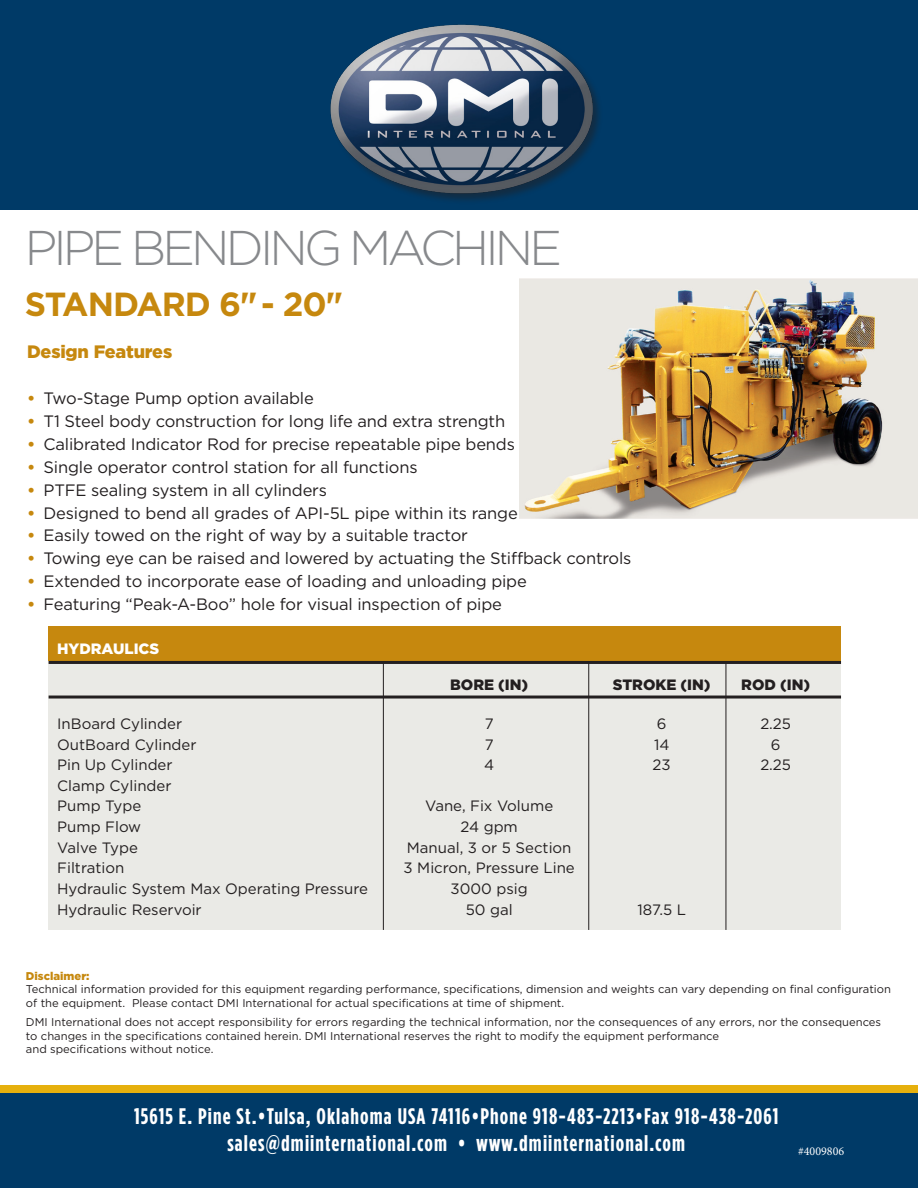
<style>
.page{position:relative;width:918px;height:1188px;background:#fff}
.page>*{position:absolute;margin:0;border:0;box-sizing:border-box;transform-origin:0 0}
.t1{font:300 48.75px "Gotham";letter-spacing:-.08em;color:#87898c}
.t2{font:700 33.3px "Gotham";letter-spacing:-.03em;color:#c6880e}
.t3{font:700 22.5px "Gotham Condensed";letter-spacing:.05em;color:#fff}
.t4{font:900 18px "Gotham";letter-spacing:-.01em;color:#c6880e}
.t5{font:16.5px "Gotham";letter-spacing:-.01em;color:#231f20}
.t6{font:15px "Gotham";color:#231f20}
.t7{font:900 15px "Gotham";color:#231f20}
.t8{font:900 15px "Gotham";color:#fff}
.t9{font:12px "Minion Pro";color:#fff}
.t10{font:11.25px/13.5px "Gotham";color:#231f20}
.t11{font:900 11.25px "Gotham";color:#c6880e}
.s1{font-weight:700;color:#c6880e}
</style>
<div class="page">
<div style="left:0;top:0;width:918px;height:210px;background:#003a67"></div>
<img style="left:330px;top:24px;width:269px;height:177px">
<div style="left:49px;top:626px;width:792px;height:35px;background:#c6880e"></div>
<div style="left:49px;top:662px;width:792px;height:268px;background:#eaeae6"></div>
<hr style="left:49px;top:661px;width:792px;height:3px;background:#231f20">
<hr style="left:383px;top:662px;width:1px;height:268px;background:#231f20">
<hr style="left:588px;top:662px;width:1px;height:268px;background:#231f20">
<hr style="left:726px;top:662px;width:1px;height:268px;background:#231f20">
<hr style="left:49px;top:696px;width:792px;height:3px;background:#231f20">
<div style="left:0;top:1086px;width:918px;height:102px;background:#e6b00d"></div>
<div style="left:0;top:1094px;width:918px;height:94px;background:#003a67"></div>
<img style="left:519px;top:279px;width:399px;height:240px">
<p class="t1" style="left:25px;top:217px;width:539px">PIPE BENDING MACHINE</p>
<p class="t2" style="left:25px;top:282px;width:320px">STANDARD 6" - 20"</p>
<p class="t4" style="left:27px;top:340px;width:147px">Design Features</p>
<p class="t5" style="left:27px;top:388px;width:288px"><span class="s1">•</span> Two-Stage Pump option available</p>
<p class="t5" style="left:27px;top:411px;width:480px"><span class="s1">•</span> T1 Steel body construction for long life and extra strength</p>
<p class="t5" style="left:27px;top:433px;width:489px"><span class="s1">•</span> Calibrated Indicator Rod for precise repeatable pipe bends</p>
<p class="t5" style="left:27px;top:456px;width:392px"><span class="s1">•</span> Single operator control station for all functions</p>
<p class="t5" style="left:27px;top:479px;width:302px"><span class="s1">•</span> PTFE sealing system in all cylinders</p>
<p class="t5" style="left:27px;top:502px;width:492px"><span class="s1">•</span> Designed to bend all grades of API-5L pipe within its range</p>
<p class="t5" style="left:27px;top:525px;width:443px"><span class="s1">•</span> Easily towed on the right of way by a suitable tractor</p>
<p class="t5" style="left:27px;top:548px;width:606px"><span class="s1">•</span> Towing eye can be raised and lowered by actuating the Stiffback controls</p>
<p class="t5" style="left:27px;top:571px;width:501px"><span class="s1">•</span> Extended to incorporate ease of loading and unloading pipe</p>
<p class="t5" style="left:27px;top:594px;width:477px"><span class="s1">•</span> Featuring “Peak-A-Boo” hole for visual inspection of pipe</p>
<p class="t8" style="left:57px;top:638px;width:104px">HYDRAULICS</p>
<p class="t7" style="left:450px;top:675px;width:80px">BORE (IN)</p>
<p class="t7" style="left:613px;top:675px;width:99px">STROKE (IN)</p>
<p class="t7" style="left:741px;top:675px;width:70px">ROD (IN)</p>
<p class="t6" style="left:57px;top:714px;width:126px">InBoard Cylinder</p>
<p class="t6" style="left:485px;top:714px;width:10px">7</p>
<p class="t6" style="left:657px;top:714px;width:11px">6</p>
<p class="t6" style="left:760px;top:714px;width:32px">2.25</p>
<p class="t6" style="left:57px;top:735px;width:141px">OutBoard Cylinder</p>
<p class="t6" style="left:485px;top:735px;width:10px">7</p>
<p class="t6" style="left:654px;top:735px;width:17px">14</p>
<p class="t6" style="left:771px;top:735px;width:11px">6</p>
<p class="t6" style="left:57px;top:755px;width:117px">Pin Up Cylinder</p>
<p class="t6" style="left:484px;top:755px;width:12px">4</p>
<p class="t6" style="left:653px;top:755px;width:20px">23</p>
<p class="t6" style="left:760px;top:755px;width:32px">2.25</p>
<p class="t6" style="left:57px;top:776px;width:116px">Clamp Cylinder</p>
<p class="t6" style="left:57px;top:796px;width:86px">Pump Type</p>
<p class="t6" style="left:425px;top:796px;width:130px">Vane, Fix Volume</p>
<p class="t6" style="left:57px;top:817px;width:85px">Pump Flow</p>
<p class="t6" style="left:461px;top:817px;width:59px">24 gpm</p>
<p class="t6" style="left:57px;top:838px;width:82px">Valve Type</p>
<p class="t6" style="left:407px;top:838px;width:166px">Manual, 3 or 5 Section</p>
<p class="t6" style="left:57px;top:858px;width:69px">Filtration</p>
<p class="t6" style="left:404px;top:858px;width:173px">3 Micron, Pressure Line</p>
<p class="t6" style="left:57px;top:879px;width:312px">Hydraulic System Max Operating Pressure</p>
<p class="t6" style="left:451px;top:879px;width:79px">3000 psig</p>
<p class="t6" style="left:57px;top:900px;width:146px">Hydraulic Reservoir</p>
<p class="t6" style="left:466px;top:900px;width:48px">50 gal</p>
<p class="t6" style="left:637px;top:900px;width:50px">187.5 L</p>
<p class="t11" style="left:26px;top:968px;width:65px">Disclaimer:</p>
<p class="t10" style="left:26px;top:982px;width:867px">Technical information provided for this equipment regarding performance, specifications, dimension and weights can vary depending on final configuration of the equipment. Please contact DMI International for actual specifications at time of shipment.</p>
<p class="t10" style="left:26px;top:1015px;width:857px">DMI International does not accept responsibility for errors regarding the technical information, nor the consequences of any errors, nor the consequences to changes in the specifications contained herein. DMI International reserves the right to modify the equipment performance</p>
<p class="t10" style="left:26px;top:1042px;width:189px">and specifications without notice.</p>
<p class="t3" style="left:134px;top:1103px;width:646px">15615 E. Pine St.•Tulsa, Oklahoma USA 74116•Phone 918-483-2213•Fax 918-438-2061</p>
<p class="t3" style="left:227px;top:1130px;width:459px">sales@dmiinternational.com • www.dmiinternational.com</p>
<p class="t9" style="left:798px;top:1143px;width:48px">#4009806</p>
</div>
